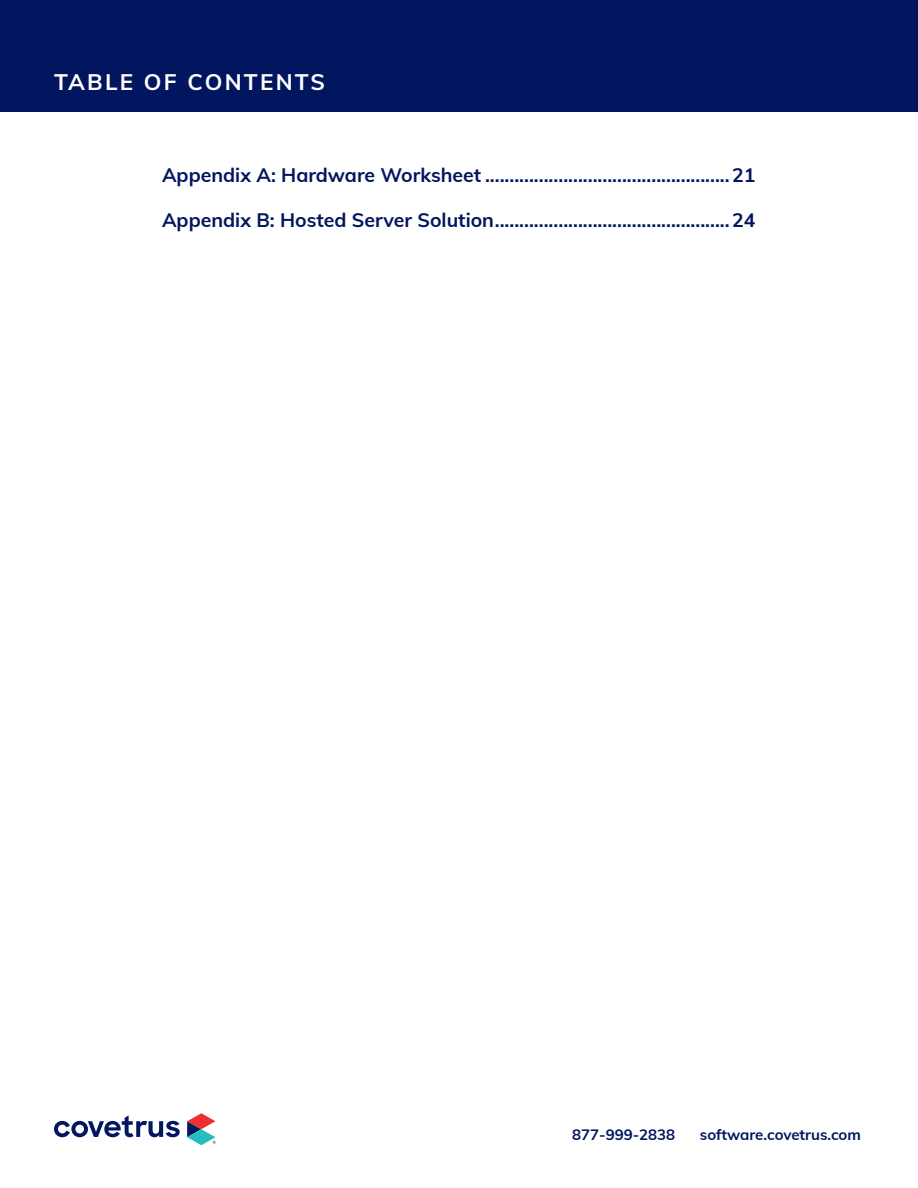
<style>
.page{position:relative;width:918px;height:1188px;background:#fff}
.page>*{position:absolute;margin:0;border:0;box-sizing:border-box;transform-origin:0 0}
.t1{font:22.5px "Mulish";letter-spacing:.1em;color:#fff}
.t2{font:19.5px "Mulish";color:#021660}
.t3{font:15px "Mulish";color:#021660}
</style>
<div class="page">
<svg style="left:54px;top:1115px;width:126px;height:22px"></svg>
<svg style="left:187px;top:1113px;width:29px;height:32px"></svg>
<div style="left:0;top:0;width:918px;height:112px;background:#021660"></div>
<p class="t1" style="left:54px;top:66px;width:273px">TABLE OF CONTENTS</p>
<p class="t2" style="left:162px;top:160px;width:595px">Appendix A: Hardware Worksheet ..................................................21</p>
<p class="t2" style="left:162px;top:205px;width:595px">Appendix B: Hosted Server Solution................................................24</p>
<p class="t3" style="left:572px;top:1124px;width:105px">877-999-2838</p>
<p class="t3" style="left:700px;top:1124px;width:163px">software.covetrus.com</p>
</div>
